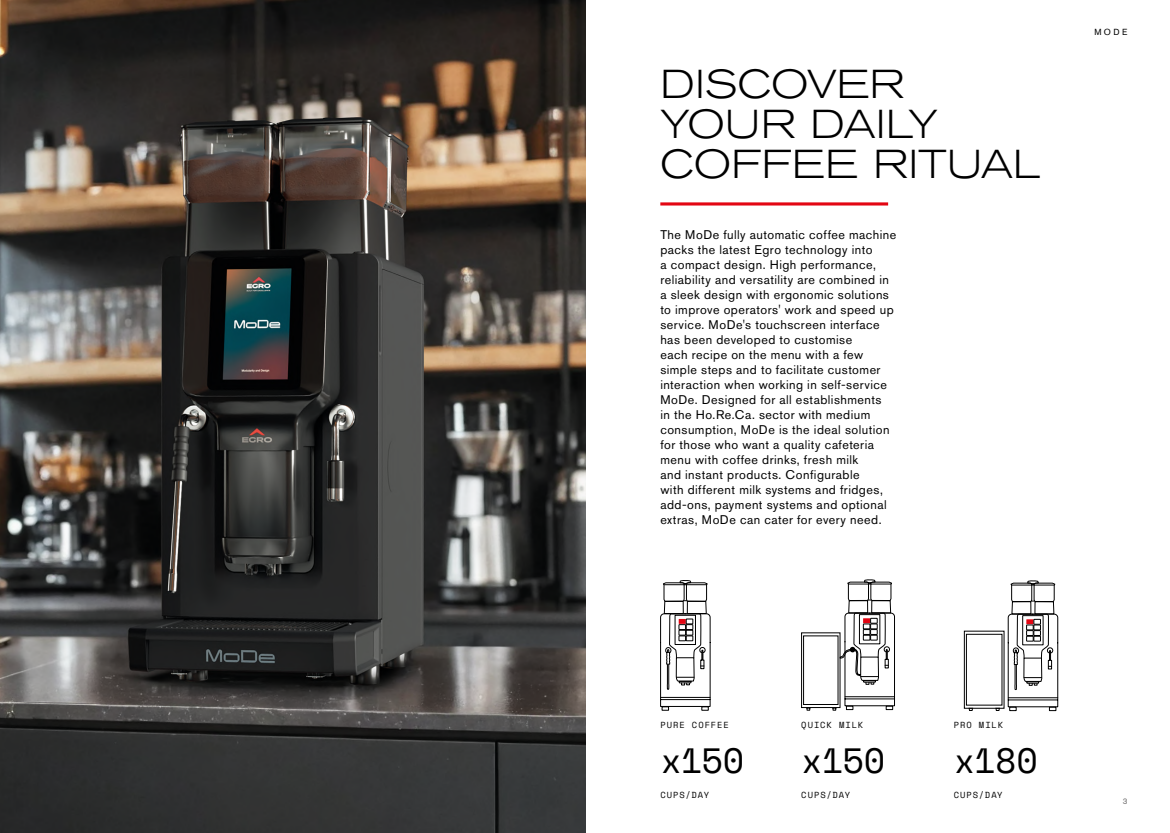
<style>
.page{position:relative;width:1170px;height:833px;background:#fff}
.page>*{position:absolute;margin:0;border:0;box-sizing:border-box;transform-origin:0 0}
.t1{font:300 expanded 40px/40px "Akzidenz Grotesk BQ";letter-spacing:.015em;color:#000}
.t2{font:35px "Space Mono";letter-spacing:-.02em;color:#000}
.t3{font:12.5px/15px "Akzidenz Grotesk BQ";letter-spacing:.035em;color:#000}
.t4{font:8.75px "Space Mono";letter-spacing:.115em;color:#000}
.t5{font:8.75px "Akzidenz Grotesk BQ";color:#000}
.t6{font:8.12px "Akzidenz Grotesk BQ";color:#706f6f}
</style>
<div class="page">
<img style="left:0;top:0;width:585px;height:833px">
<svg style="left:660px;top:580px;width:50px;height:130px"></svg>
<svg style="left:801px;top:579px;width:93px;height:132px"></svg>
<svg style="left:963px;top:580px;width:95px;height:131px"></svg>
<hr style="left:660px;top:202px;width:228px;height:3px;background:#e30613">
<h1 class="t1" style="left:660px;top:65px;width:382px">DISCOVER<br>YOUR DAILY<br>COFFEE RITUAL</h1>
<p class="t3" style="left:660px;top:227px;width:237px">The MoDe fully automatic coffee machine packs the latest Egro technology into<br>a compact design. High performance, reliability and versatility are combined in a sleek design with ergonomic solutions to improve operators' work and speed up service. MoDe's touchscreen interface has been developed to customise<br>each recipe on the menu with a few simple steps and to facilitate customer interaction when working in self-service MoDe. Designed for all establishments<br>in the Ho.Re.Ca. sector with medium consumption, MoDe is the ideal solution for those who want a quality cafeteria menu with coffee drinks, fresh milk<br>and instant products. Configurable<br>with different milk systems and fridges, add-ons, payment systems and optional extras, MoDe can cater for every need.</p>
<p class="t5" style="left:1094px;top:26px;width:35px">MODE</p>
<p class="t4" style="left:660px;top:718px;width:70px">PURE COFFEE</p>
<p class="t4" style="left:801px;top:718px;width:64px">QUICK MILK</p>
<p class="t4" style="left:953px;top:718px;width:51px">PRO MILK</p>
<h2 class="t2" style="left:660px;top:735px;width:85px">x150</h2>
<h2 class="t2" style="left:801px;top:735px;width:85px">x150</h2>
<h2 class="t2" style="left:953px;top:735px;width:86px">x180</h2>
<p class="t4" style="left:660px;top:788px;width:50px">CUPS/DAY</p>
<p class="t4" style="left:801px;top:788px;width:50px">CUPS/DAY</p>
<p class="t4" style="left:953px;top:788px;width:50px">CUPS/DAY</p>
<p class="t6" style="left:1122px;top:796px;width:6px">3</p>
</div>
